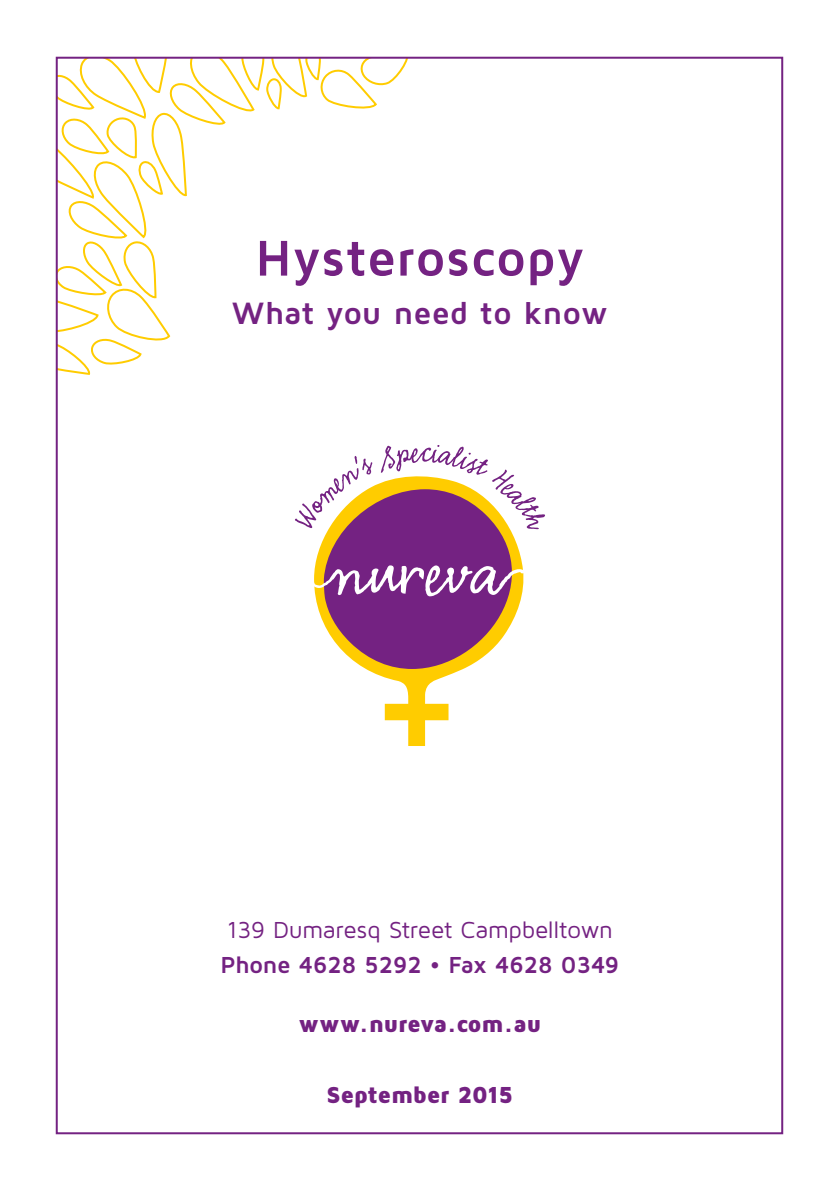
<style>
.page{position:relative;width:840px;height:1191px;background:#fff}
.page>*{position:absolute;margin:0;border:0;box-sizing:border-box;transform-origin:0 0}
.t1{font:700 52px "Maven Pro";letter-spacing:.015em;color:#742282}
.t2{font:700 32px "Maven Pro";letter-spacing:.005em;color:#742282}
.t3{font:900 24px "Maven Pro";letter-spacing:-.02em;color:#742282}
.t4{font:24px "Maven Pro";letter-spacing:-.015em;color:#742282}
.t5{font:700 24px "Maven Pro";color:#742282}
</style>
<div class="page">
<svg style="left:315px;top:483px;width:148px;height:263px"></svg>
<svg style="left:323px;top:489px;width:216px;height:180px;fill:#742282"></svg>
<svg style="left:314px;top:565px;width:210px;height:31px"></svg>
<svg style="left:295px;top:456px;width:77px;height:72px"></svg>
<svg style="left:380px;top:445px;width:165px;height:84px"></svg>
<svg style="left:59px;top:60px;width:349px;height:315px"></svg>
<h1 class="t1" style="left:255px;top:225px;width:330px">Hysteroscopy</h1>
<h2 class="t2" style="left:232px;top:292px;width:377px">What you need to know</h2>
<p class="t4" style="left:226px;top:914px;width:388px">139 Dumaresq Street Campbelltown</p>
<p class="t5" style="left:220px;top:949px;width:400px">Phone 4628 5292 • Fax 4628 0349</p>
<p class="t3" style="left:298px;top:1009px;width:245px">www.nureva.com.au</p>
<p class="t3" style="left:326px;top:1079px;width:188px">September 2015</p>
</div>
